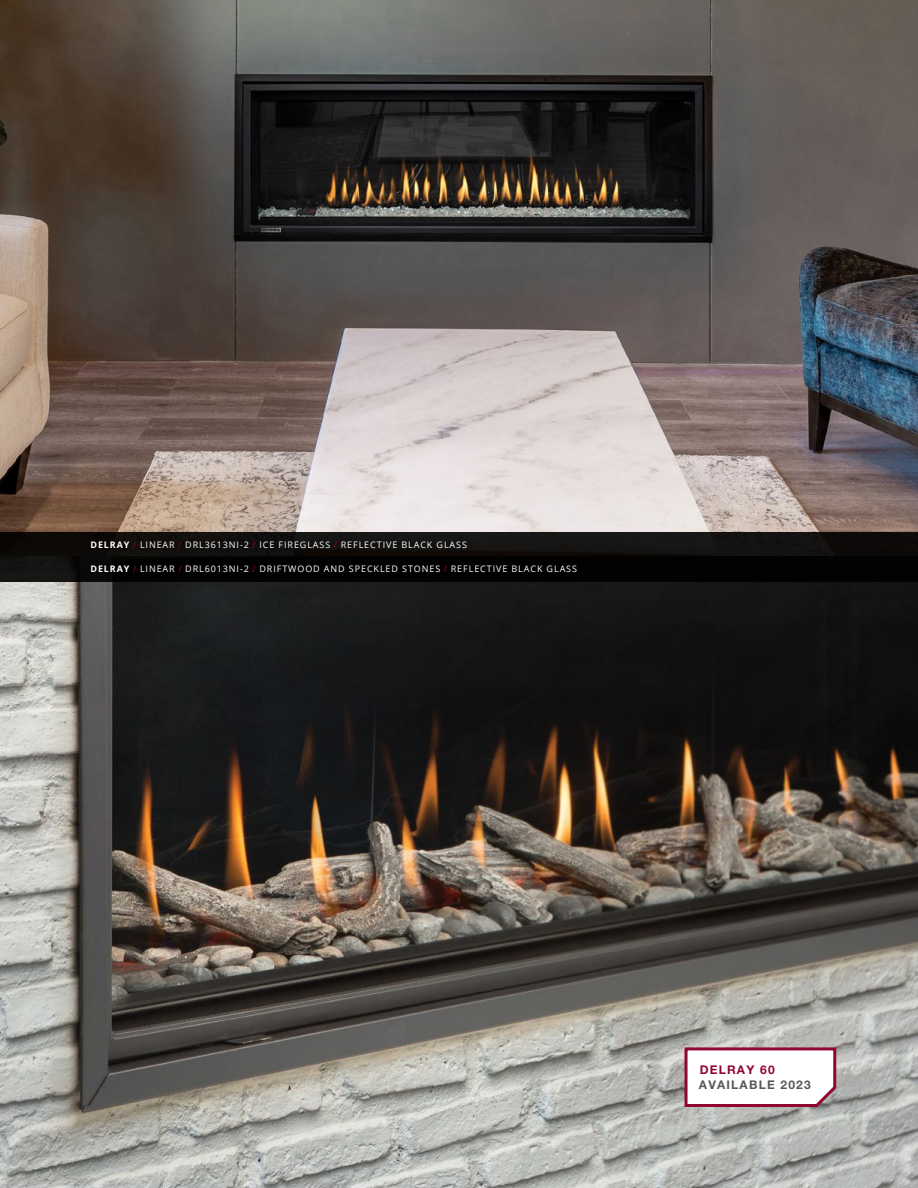
<style>
.page{position:relative;width:918px;height:1188px;background:#fff}
.page>*{position:absolute;margin:0;border:0;box-sizing:border-box;transform-origin:0 0}
.t1{font:700 12px "Helvetica Neue LT Pro";letter-spacing:.1em;color:#58595b}
.t2{font:700 12px "Helvetica Neue LT Pro";letter-spacing:.1em;color:#91062f}
.t3{font:9px "Open Sans";letter-spacing:.1em;color:#fff}
.s1{font-weight:700}
.s2{color:#91062f}
</style>
<div class="page">
<img style="left:0;top:0;width:918px;height:532px">
<img style="left:0;top:581px;width:918px;height:607px">
<svg style="left:0;top:532px;width:918px;height:49px;background:#0c0a0a"></svg>
<div style="left:83px;top:533px;width:391px;height:23px;background:#12100e"></div>
<div style="left:83px;top:558px;width:502px;height:23px;background:#000"></div>
<svg style="left:683px;top:1046px;width:155px;height:63px"></svg>
<p class="t3" style="left:90px;top:538px;width:378px"><span class="s1">DELRAY</span> <span class="s2">/</span> LINEAR <span class="s2">/</span> DRL3613NI-2 <span class="s2">/</span> ICE FIREGLASS <span class="s2">/</span> REFLECTIVE BLACK GLASS</p>
<p class="t3" style="left:90px;top:563px;width:488px"><span class="s1">DELRAY</span> <span class="s2">/</span> LINEAR <span class="s2">/</span> DRL6013NI-2 <span class="s2">/</span> DRIFTWOOD AND SPECKLED STONES <span class="s2">/</span> REFLECTIVE BLACK GLASS</p>
<h1 class="t2" style="left:700px;top:1062px;width:76px">DELRAY 60</h1>
<h1 class="t1" style="left:699px;top:1077px;width:113px">AVAILABLE 2023</h1>
</div>
